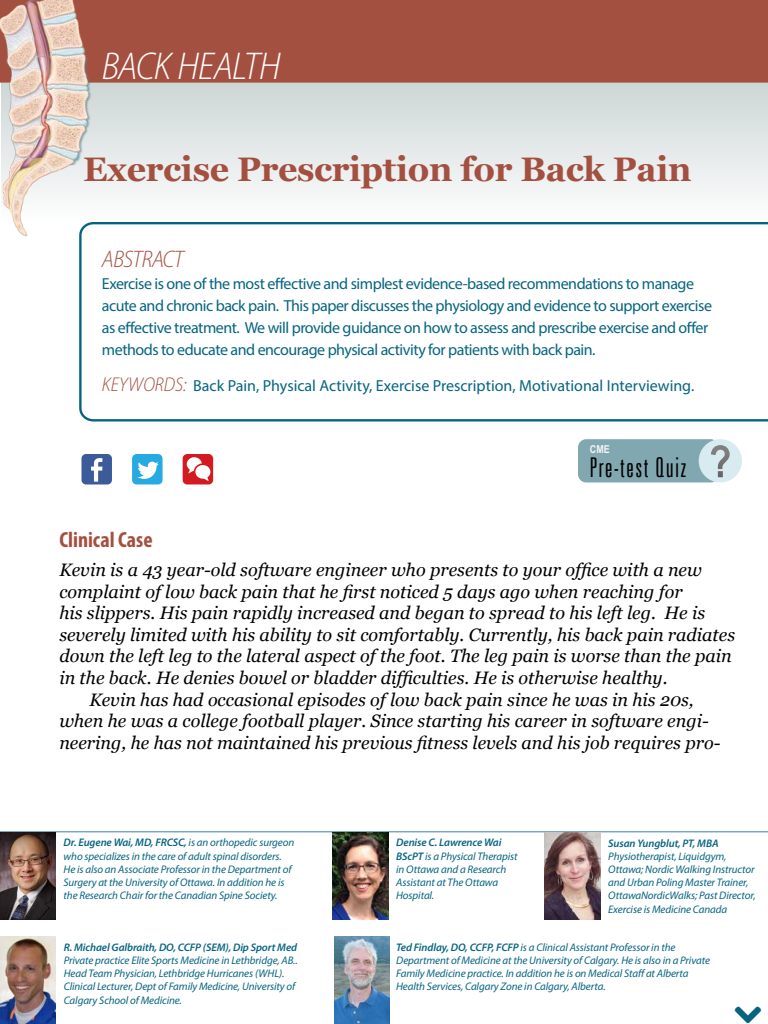
<style>
.page{position:relative;width:768px;height:1024px;background:#fff}
.page>*{position:absolute;margin:0;border:0;box-sizing:border-box;transform-origin:0 0}
.t1{font:italic 300 semi-condensed 38.9px "Myriad Pro";letter-spacing:-.03em;color:#fff}
.t2{font:700 34px "Georgia";letter-spacing:-.01em;color:#a45040}
.t3{font:300 extra-condensed 27.3px "Zurich BT";letter-spacing:.05em;color:#020202}
.t4{font:italic 300 semi-condensed 24px "Myriad Pro";letter-spacing:-.025em;color:#a45040}
.t5{font:700 condensed 22px "Myriad Pro";color:#a45040}
.t6{font:italic 18px "Georgia";color:#000}
.t7{font:16px/22px "Myriad Pro";letter-spacing:-.03em;color:#066481}
.t8{font:16px "Myriad Pro";color:#066481}
.t9{font:italic 11px/13.2px "Myriad Pro";letter-spacing:-.01em;color:#066481}
.t10{font:italic 600 11px "Myriad Pro";letter-spacing:-.01em;color:#066481}
.t11{font:700 10.9px "Arial Narrow";color:#f4f5f5}
.s1{font-weight:300;font-style:italic;font-stretch:semi-condensed;font-size:20px;color:#a45040}
.s2{font-weight:600}
</style>
<div class="page">
<div style="left:1px;top:78px;width:767px;height:144px;background:linear-gradient(to bottom,#cbd4d4,#fefefe)"></div>
<div style="left:96px;top:0;width:672px;height:83px;background:#a45040"></div>
<img style="left:0;top:0;width:96px;height:237px">
<svg style="left:79px;top:222px;width:689px;height:200px"></svg>
<div style="left:82px;top:454px;width:30px;height:30px;background:#3c5b9a;border-radius:5px"></div>
<svg style="left:91px;top:458px;width:11px;height:24px"></svg>
<div style="left:132px;top:454px;width:31px;height:30px;background:#27aae1;border-radius:5px"></div>
<svg style="left:137px;top:462px;width:22px;height:17px"></svg>
<svg style="left:183px;top:454px;width:30px;height:30px"></svg>
<div style="left:578px;top:439px;width:141px;height:43px;background:#81a8b1;border-radius:8px"></div>
<div style="left:699px;top:439px;width:43px;height:43px;background:#d7ebf0;border-radius:50%"></div>
<svg style="left:711px;top:445px;width:19px;height:32px"></svg>
<hr style="left:0;top:831px;width:768px;height:1px;background:#38839a">
<img style="left:0;top:832px;width:56px;height:88px">
<img style="left:0;top:937px;width:56px;height:87px">
<img style="left:333px;top:832px;width:55px;height:88px">
<img style="left:545px;top:832px;width:55px;height:88px">
<img style="left:334px;top:937px;width:56px;height:87px">
<h1 class="t1" style="left:102px;top:43px;width:180px">BACK HEALTH</h1>
<h2 class="t2" style="left:83px;top:147px;width:610px">Exercise Prescription for Back Pain</h2>
<h3 class="t4" style="left:102px;top:245px;width:83px">ABSTRACT</h3>
<p class="t7" style="left:102px;top:272px;width:612px">Exercise is one of the most effective and simplest evidence-based recommendations to manage acute and chronic back pain. This paper discusses the physiology and evidence to support exercise as effective treatment. We will provide guidance on how to assess and prescribe exercise and offer methods to educate and encourage physical activity for patients with back pain.</p>
<h3 class="t8" style="left:102px;top:375px;width:594px"><span class="s1">KEYWORDS:</span> Back Pain, Physical Activity, Exercise Prescription, Motivational Interviewing.</h3>
<p class="t11" style="left:590px;top:441px;width:21px">CME</p>
<h3 class="t3" style="left:589px;top:452px;width:98px">Pre-test Quiz</h3>
<h3 class="t5" style="left:59px;top:525px;width:95px">Clinical Case</h3>
<h3 class="t6" style="left:59px;top:558px;width:644px">Kevin is a 43 year-old software engineer who presents to your office with a new</h3>
<h3 class="t6" style="left:59px;top:580px;width:625px">complaint of low back pain that he first noticed 5 days ago when reaching for</h3>
<h3 class="t6" style="left:59px;top:602px;width:647px">his slippers. His pain rapidly increased and began to spread to his left leg. He is</h3>
<h3 class="t6" style="left:59px;top:623px;width:677px">severely limited with his ability to sit comfortably. Currently, his back pain radiates</h3>
<h3 class="t6" style="left:59px;top:645px;width:674px">down the left leg to the lateral aspect of the foot. The leg pain is worse than the pain</h3>
<h3 class="t6" style="left:59px;top:666px;width:610px">in the back. He denies bowel or bladder difficulties. He is otherwise healthy.</h3>
<h3 class="t6" style="left:89px;top:688px;width:606px">Kevin has had occasional episodes of low back pain since he was in his 20s,</h3>
<h3 class="t6" style="left:59px;top:710px;width:651px">when he was a college football player. Since starting his career in software engi-</h3>
<h3 class="t6" style="left:59px;top:731px;width:663px">neering, he has not maintained his previous fitness levels and his job requires pro-</h3>
<p class="t9" style="left:64px;top:836px;width:232px"><span class="s2">Dr. Eugene Wai, MD, FRCSC,</span> is an orthopedic surgeon who specializes in the care of adult spinal disorders.<br>He is also an Associate Professor in the Department of Surgery at the University of Ottawa. In addition he is the Research Chair for the Canadian Spine Society.</p>
<p class="t10" style="left:64px;top:940px;width:235px">R. Michael Galbraith, DO, CCFP (SEM), Dip Sport Med</p>
<p class="t9" style="left:64px;top:954px;width:235px">Private practice Elite Sports Medicine in Lethbridge, AB..<br>Head Team Physician, Lethbridge Hurricanes (WHL).<br>Clinical Lecturer, Dept of Family Medicine, University of Calgary School of Medicine.</p>
<p class="t9" style="left:396px;top:836px;width:123px"><span class="s2">Denise C. Lawrence Wai<br>BScPT</span> is a Physical Therapist in Ottawa and a Research<br>Assistant at The Ottawa<br>Hospital.</p>
<p class="t10" style="left:608px;top:836px;width:112px">Susan Yungblut, PT, MBA</p>
<p class="t9" style="left:608px;top:849px;width:149px">Physiotherapist, Liquidgym,<br>Ottawa; Nordic Walking Instructor and Urban Poling Master Trainer,<br>OttawaNordicWalks; Past Director,<br>Exercise is Medicine Canada</p>
<p class="t9" style="left:396px;top:940px;width:315px"><span class="s2">Ted Findlay, DO, CCFP, FCFP</span> is a Clinical Assistant Professor in the Department of Medicine at the University of Calgary. He is also in a Private Family Medicine practice. In addition he is on Medical Staff at Alberta Health Services, Calgary Zone in Calgary, Alberta.</p>
</div>
